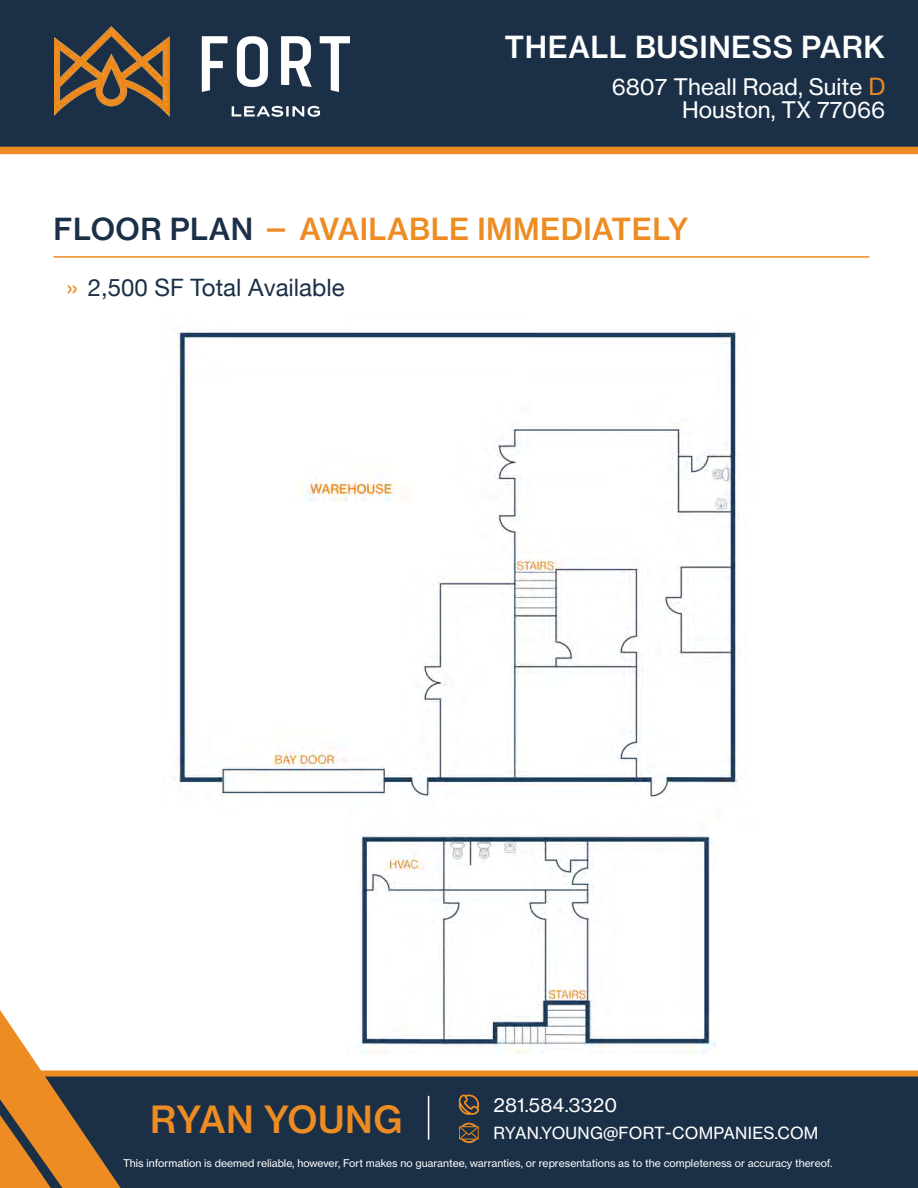
<style>
.page{position:relative;width:918px;height:1188px;background:#fff}
.page>*{position:absolute;margin:0;border:0;box-sizing:border-box;transform-origin:0 0}
.t1{font:37.05px "N Haas Grotesk TX Pro 65 Md";letter-spacing:.015em;color:#ec8c22}
.t2{font:30px "N Haas Grotesk TX Pro 65 Md";letter-spacing:.015em;color:#ec8c22}
.t3{font:30px "N Haas Grotesk TX Pro 65 Md";letter-spacing:.015em;color:#fff}
.t4{font:24px "Helvetica Neue";color:#1b3047}
.t5{font:22.5px/24px "N Haas Grotesk TX Pro 55 Rg";color:#fff;text-align:right}
.t6{font:18.3px "N Haas Grotesk TX Pro 55 Rg";letter-spacing:.015em;color:#fff}
.t7{font:16.5px "N Haas Grotesk TX Pro 55 Rg";letter-spacing:.015em;color:#fff}
.t8{font:10.5px "N Haas Grotesk TX Pro 55 Rg";color:#fff}
.s1{font-family:"Helvetica Neue";font-size:24px;color:#ec8c22}
.s2{color:#1b3047}
.s3{font-family:"N Haas Grotesk TX Pro 55 Rg";color:#ec8c22}
</style>
<div class="page">
<div style="left:0;top:0;width:918px;height:154px;background:#1b3047"></div>
<hr style="left:53px;top:256px;width:816px;height:2px;background:#ec8c22">
<div style="left:121px;top:1071px;width:797px;height:117px;background:#1b3047"></div>
<svg style="left:0;top:1010px;width:121px;height:178px"></svg>
<svg style="left:459px;top:1094px;width:21px;height:21px"></svg>
<svg style="left:459px;top:1123px;width:20px;height:20px"></svg>
<hr style="left:428px;top:1096px;width:1px;height:44px;background:#fff">
<img style="left:54px;top:26px;width:296px;height:91px">
<img style="left:174px;top:327px;width:567px;height:727px">
<p class="t3" style="left:505px;top:29px;width:382px">THEALL BUSINESS PARK</p>
<p class="t5" style="left:612px;top:74px;width:275px">6807 Theall Road, Suite <span class="s1">D<br></span>Houston, TX 77066</p>
<p class="t2" style="left:54px;top:210px;width:637px"><span class="s2">FLOOR PLAN</span> — AVAILABLE IMMEDIATELY</p>
<p class="t4" style="left:66px;top:270px;width:280px"><span class="s3">»</span> 2,500 SF Total Available</p>
<p class="t6" style="left:493px;top:1094px;width:125px">281.584.3320</p>
<p class="t7" style="left:493px;top:1123px;width:327px">RYAN.YOUNG@FORT-COMPANIES.COM</p>
<p class="t1" style="left:150px;top:1096px;width:254px">RYAN YOUNG</p>
<p class="t8" style="left:123px;top:1157px;width:711px">This information is deemed reliable, however, Fort makes no guarantee, warranties, or representations as to the completeness or accuracy thereof.</p>
</div>
